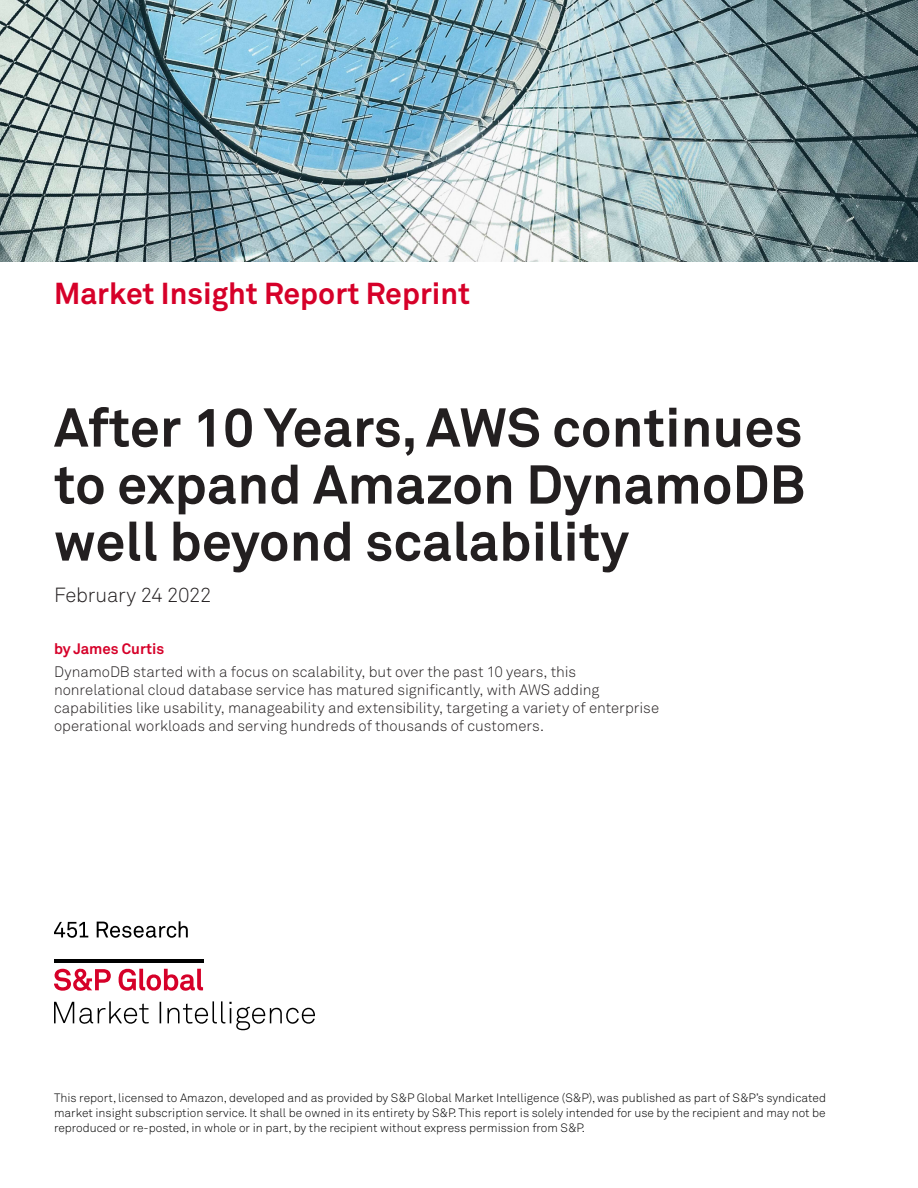
<style>
.page{position:relative;width:918px;height:1188px;background:#fff}
.page>*{position:absolute;margin:0;border:0;box-sizing:border-box;transform-origin:0 0}
.t1{font:700 54px/57px "Akkurat Pro";color:#231f20;text-align:justify}
.Report_type{font:700 30px "Akkurat Pro";color:#d60029}
.Date{font:300 20.25px "Akkurat Pro";letter-spacing:-.015em;color:#231f20}
.Hook{font:300 15px/18px "Akkurat Pro";color:#231f20}
.Author{font:700 15px "Akkurat Pro";color:#d60029}
.Legal_Text{font:300 12px/15px "Akkurat Pro";color:#000;text-align:justify}
</style>
<div class="page">
<img style="left:0;top:0;width:918px;height:262px">
<svg style="left:54px;top:1001px;width:261px;height:29px"></svg>
<svg style="left:54px;top:968px;width:149px;height:23px"></svg>
<hr style="left:54px;top:959px;width:149px;height:3px;background:#000">
<svg style="left:54px;top:922px;width:34px;height:16px"></svg>
<svg style="left:97px;top:921px;width:91px;height:17px"></svg>
<p class="Report_type" style="left:54px;top:275px;width:418px">Market Insight Report Reprint</p>
<p class="t1" style="left:54px;top:399px;width:753px">After 10 Years, AWS continues to expand Amazon DynamoDB well beyond scalability</p>
<p class="Date" style="left:54px;top:583px;width:159px">February 24 2022</p>
<p class="Author" style="left:54px;top:640px;width:112px">by James Curtis</p>
<p class="Hook" style="left:54px;top:662px;width:607px">DynamoDB started with a focus on scalability, but over the past 10 years, this nonrelational cloud database service has matured significantly, with AWS adding capabilities like usability, manageability and extensibility, targeting a variety of enterprise operational workloads and serving hundreds of thousands of customers.</p>
<p class="Legal_Text" style="left:54px;top:1091px;width:774px">This report, licensed to Amazon, developed and as provided by S&amp;P Global Market Intelligence (S&amp;P), was published as part of S&amp;P’s syndicated market insight subscription service. It shall be owned in its entirety by S&amp;P. This report is solely intended for use by the recipient and may not be reproduced or re-posted, in whole or in part, by the recipient without express permission from S&amp;P.</p>
</div>
